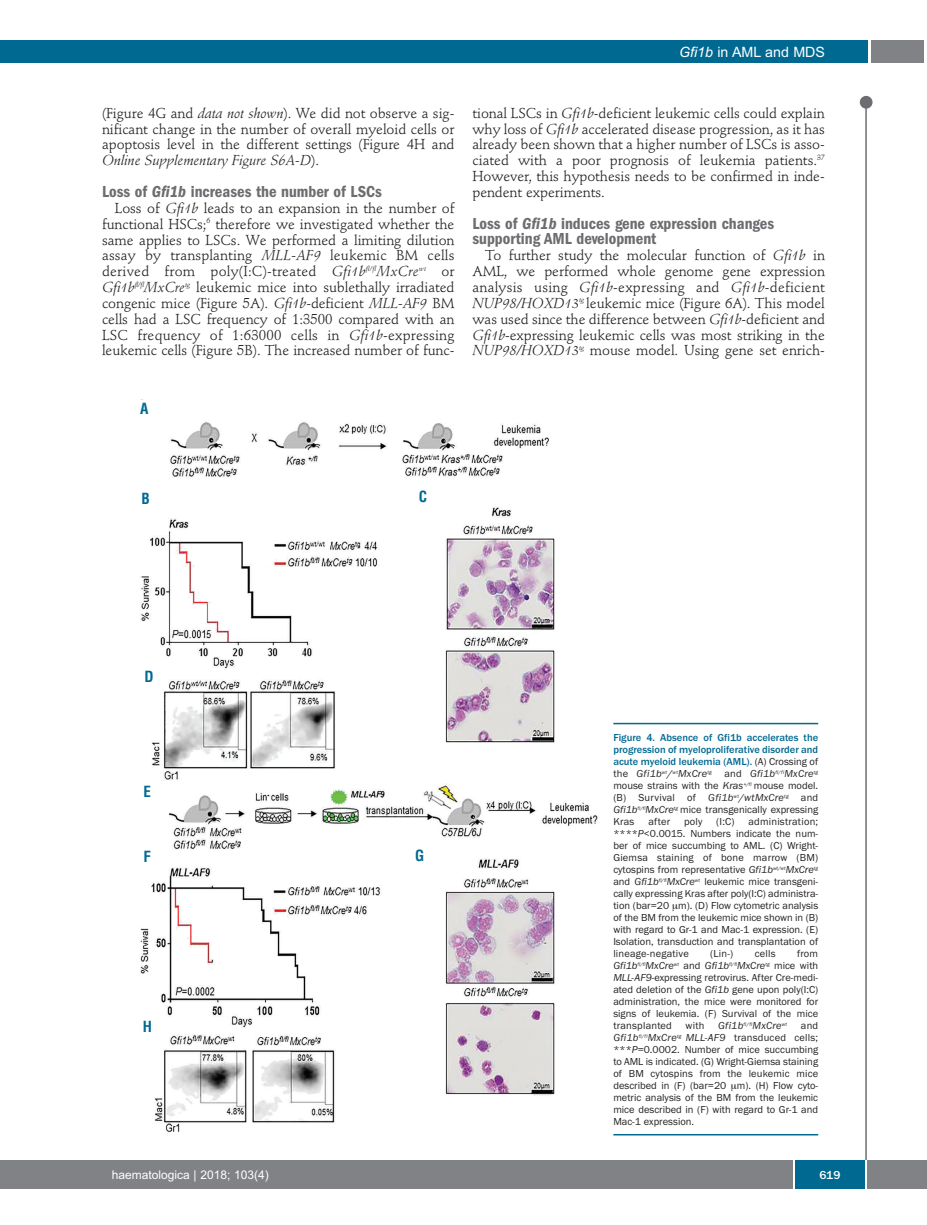
<style>
.page{position:relative;width:927px;height:1225px;background:#fff}
.page>*{position:absolute;margin:0;border:0;box-sizing:border-box;transform-origin:0 0}
.t1{font:600 condensed 16.5px/15.9px "Franklin Gothic";color:#6c6d70}
.t2{font:700 condensed 15px "Helvetica";color:#006991}
.t3{font:14.25px/15.9px "Stempel Schneidler";letter-spacing:-.005em;color:#231f20;text-align:justify}
.t4{font:14.25px "Arial";color:#fff}
.t5{font:12px "Arial";color:#fff}
.t6{font:500 12px "Franklin Gothic";color:#fff}
.t7{font:10.5px/12px "Franklin Gothic";color:#231f20;text-align:justify}
.t8{font:500 10.5px/12px "Franklin Gothic";color:#006991;text-align:justify}
.t9{font:italic 10.5px "Franklin Gothic";letter-spacing:.02em;color:#231f20}
.s1{font-style:italic}
.s2{font-weight:400;color:#231f20}
.s3{font-weight:400;font-style:italic;color:#231f20}
</style>
<div class="page">
<div style="left:860px;top:96px;width:12px;height:13px;background:#6c6d70;border-radius:50%"></div>
<hr style="left:865px;top:98px;width:2px;height:1062px;background:#6c6d70">
<div style="left:871px;top:40px;width:52px;height:22px;background:#808285"></div>
<div style="left:18px;top:40px;width:849px;height:22px;background:#006991"></div>
<div style="left:17px;top:1160px;width:910px;height:28px;background:#808285"></div>
<div style="left:795px;top:1160px;width:70px;height:28px;background:#006991"></div>
<hr style="left:793px;top:1160px;width:2px;height:28px;background:#fff">
<hr style="left:865px;top:1160px;width:2px;height:28px;background:#fff">
<div style="left:0;top:40px;width:19px;height:22px;background:#006991"></div>
<div style="left:0;top:1160px;width:18px;height:28px;background:#808285"></div>
<img style="left:140px;top:399px;width:485px;height:733px">
<hr style="left:613px;top:723px;width:205px;height:1px;background:#006991">
<hr style="left:613px;top:1134px;width:205px;height:1px;background:#006991">
<p class="t4" style="left:679px;top:44px;width:147px"><span class="s1">Gfi1b</span> in AML and MDS</p>
<p class="t3" style="left:102px;top:106px;width:354px">(Figure 4G and <span class="s1">data not shown</span>). We did not observe a sig&shy;nificant change in the number of overall myeloid cells or apoptosis level in the different settings (Figure 4H and <span class="s1">Online Supplementary Figure S6A-D</span>).</p>
<p class="t1" style="left:102px;top:185px;width:281px">Loss of <span class="s1">Gfi1b</span> increases the number of LSCs</p>
<p class="t3" style="left:102px;top:201px;width:354px;text-indent:13px">Loss of <span class="s1">Gfi1b</span> leads to an expansion in the number of functional HSCs;<sup>6</sup> therefore we investigated whether the same applies to LSCs. We performed a limiting dilution assay by transplanting <span class="s1">MLL-AF9</span> leukemic BM cells derived from poly(I:C)-treated <span class="s1">Gfi1b</span><sup>fl/fl</sup><span class="s1">MxCre</span><sup>wt</sup> or <span class="s1">Gfi1b</span><sup>fl/fl</sup><span class="s1">MxCre</span><sup>tg</sup> leukemic mice into sublethally irradiated congenic mice (Figure 5A). <span class="s1">Gfi1b</span>-deficient <span class="s1">MLL-AF9</span> BM cells had a LSC frequency of 1:3500 compared with an LSC frequency of 1:63000 cells in <span class="s1">Gfi1b</span>-expressing leukemic cells (Figure 5B). The increased number of func-</p>
<p class="t2" style="left:140px;top:400px;width:10px">A</p>
<p class="t3" style="left:472px;top:106px;width:354px">tional LSCs in <span class="s1">Gfi1b</span>-deficient leukemic cells could explain why loss of <span class="s1">Gfi1b</span> accelerated disease progression, as it has already been shown that a higher number of LSCs is asso&shy;ciated with a poor prognosis of leukemia patients.<sup>37<br></sup>However, this hypothesis needs to be confirmed in inde&shy;pendent experiments.</p>
<p class="t1" style="left:472px;top:216px;width:303px">Loss of <span class="s1">Gfi1b</span> induces gene expression changes supporting AML development</p>
<p class="t3" style="left:472px;top:249px;width:354px;text-indent:13px">To further study the molecular function of <span class="s1">Gfi1b</span> in AML, we performed whole genome gene expression analysis using <span class="s1">Gfi1b</span>-expressing and <span class="s1">Gfi1b</span>-deficient <span class="s1">NUP98/HOXD13</span><sup>tg</sup> leukemic mice (Figure 6A). This model was used since the difference between <span class="s1">Gfi1b</span>-deficient and <span class="s1">Gfi1b</span>-expressing leukemic cells was most striking in the <span class="s1">NUP98/HOXD13</span><sup>tg</sup> mouse model. Using gene set enrich-</p>
<p class="t2" style="left:141px;top:490px;width:10px">B</p>
<p class="t2" style="left:419px;top:488px;width:10px">C</p>
<p class="t2" style="left:145px;top:668px;width:11px">D</p>
<p class="t2" style="left:143px;top:783px;width:9px">E</p>
<p class="t2" style="left:143px;top:848px;width:9px">F</p>
<p class="t2" style="left:415px;top:846px;width:11px">G</p>
<p class="t2" style="left:143px;top:1017px;width:11px">H</p>
<p class="t8" style="left:613px;top:731px;width:206px">Figure 4. Absence of Gfi1b accelerates the progression of myeloproliferative disorder and acute myeloid leukemia (AML). <span class="s2">(A) Crossing of the</span> <span class="s3">Gfi1b</span><sup>wt</sup><span class="s3">/</span><sup>wt</sup><span class="s3">MxCre</span><sup>tg</sup> <span class="s2">and</span> <span class="s3">Gfi1b</span><sup>fl/fl</sup><span class="s3">MxCre</span><sup>tg </sup><span class="s2">mouse strains with the</span> <span class="s3">Kras</span><sup>+/fl</sup> <span class="s2">mouse model. (B) Survival of</span> <span class="s3">Gfi1b</span><sup>wt</sup><span class="s3">/wtMxCre</span><sup>tg</sup> <span class="s2">and </span><span class="s3">Gfi1b</span><sup>fl/fl</sup><span class="s3">MxCre</span><sup>tg</sup> <span class="s2">mice transgenically expressing Kras</span></p>
<p class="t7" style="left:648px;top:815px;width:23px">after</p>
<p class="t7" style="left:684px;top:815px;width:20px">poly</p>
<p class="t7" style="left:716px;top:815px;width:20px">(I:C)</p>
<p class="t7" style="left:613px;top:815px;width:206px;text-indent:135px">administration; ****<span class="s1">P</span>&lt;0.0015. Numbers indicate the num&shy;ber of mice succumbing to AML. (C) Wright-Giemsa staining of bone marrow (BM) cytospins from representative <span class="s1">Gfi1b</span><sup>wt/wt</sup><span class="s1">MxCre</span><sup>tg </sup>and <span class="s1">Gfi1b</span><sup>fl/fl</sup><span class="s1">MxCre</span><sup>wt</sup> leukemic mice transgeni&shy;cally expressing Kras after poly(I:C) administra&shy;tion (bar=20 m). (D) Flow cytometric analysis of the BM from the leukemic mice shown in (B) with regard to Gr-1 and Mac-1 expression. (E)<br>Isolation, transduction and transplantation of lineage-negative</p>
<p class="t7" style="left:613px;top:947px;width:206px;text-indent:184px">from <span class="s1">Gfi1b</span><sup>fl/fl</sup><span class="s1">MxCre</span><sup>wt</sup> and <span class="s1">Gfi1b</span><sup>fl/fl</sup><span class="s1">MxCre</span><sup>tg</sup> mice with <span class="s1">MLL-AF9</span>-expressing retrovirus. After Cre-medi&shy;ated deletion of the <span class="s1">Gfi1b</span> gene upon poly(I:C) administration, the mice were monitored for signs of leukemia. (F) Survival of the mice transplanted</p>
<p class="t7" style="left:710px;top:947px;width:25px">(Lin-)</p>
<p class="t7" style="left:755px;top:947px;width:22px">cells</p>
<p class="t7" style="left:686px;top:1019px;width:20px">with</p>
<p class="t9" style="left:718px;top:1019px;width:70px">Gfi1b<sup>fl/fl</sup>MxCre<sup>wt</sup></p>
<p class="t7" style="left:613px;top:1019px;width:206px;text-indent:188px">and <span class="s1">Gfi1b</span><sup>fl/fl</sup><span class="s1">MxCre</span><sup>tg</sup> <span class="s1">MLL-AF9</span> transduced cells; ***<span class="s1">P</span>=0.0002. Number of mice succumbing to AML is indicated. (G) Wright-Giemsa staining of BM cytospins from the leukemic mice described in (F) (bar=20 m). (H) Flow cyto&shy;metric analysis of the BM from the leukemic mice described in (F) with regard to Gr-1 and Mac-1 expression.</p>
<p class="t5" style="left:112px;top:1167px;width:158px">haematologica | 2018; 103(4)</p>
<p class="t6" style="left:820px;top:1167px;width:22px">619</p>
</div>
